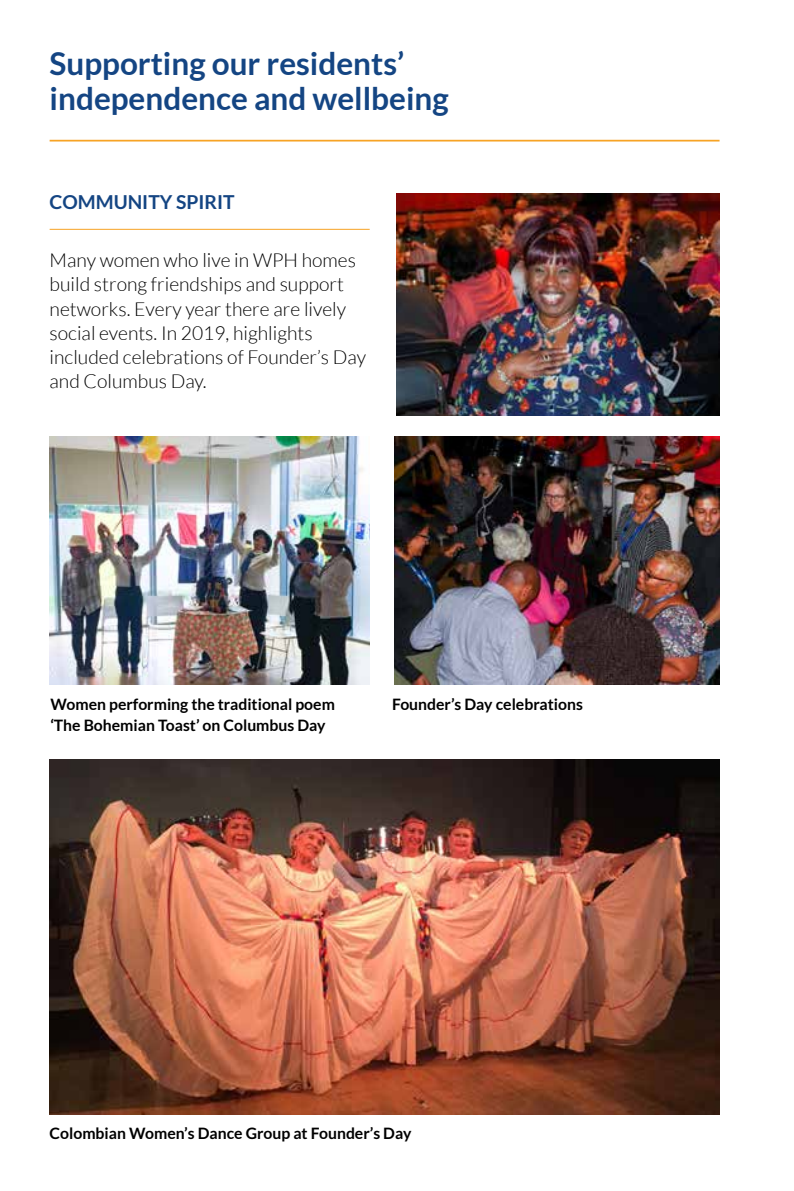
<style>
.page{position:relative;width:794px;height:1191px;background:#fff}
.page>*{position:absolute;margin:0;border:0;box-sizing:border-box;transform-origin:0 0}
.t1{font:700 31.5px/35px "Lato";color:#144583}
.t2{font:300 19.25px/24.2px "Lato";color:#000}
.t3{font:700 19.25px "Lato";color:#144583}
.t4{font:700 15.75px/21px "Lato";color:#000}
</style>
<div class="page">
<hr style="left:50px;top:140px;width:669px;height:1px;background:#f7a324">
<hr style="left:50px;top:229px;width:320px;height:1px;background:#f7a324">
<img style="left:50px;top:759px;width:669px;height:355px">
<img style="left:397px;top:193px;width:322px;height:222px">
<img style="left:394px;top:437px;width:325px;height:247px">
<img style="left:50px;top:437px;width:320px;height:247px">
<h1 class="t1" style="left:50px;top:46px;width:401px">Supporting our residents’ independence and wellbeing</h1>
<p class="t3" style="left:50px;top:191px;width:186px">COMMUNITY SPIRIT</p>
<p class="t2" style="left:50px;top:248px;width:318px">Many women who live in WPH homes build strong friendships and support networks. Every year there are lively social events. In 2019, highlights included celebrations of Founder’s Day and Columbus Day.</p>
<p class="t4" style="left:50px;top:693px;width:286px">Women performing the traditional poem ‘The Bohemian Toast’ on Columbus Day</p>
<p class="t4" style="left:392px;top:693px;width:192px">Founder’s Day celebrations</p>
<p class="t4" style="left:50px;top:1122px;width:363px">Colombian Women’s Dance Group at Founder’s Day</p>
</div>
